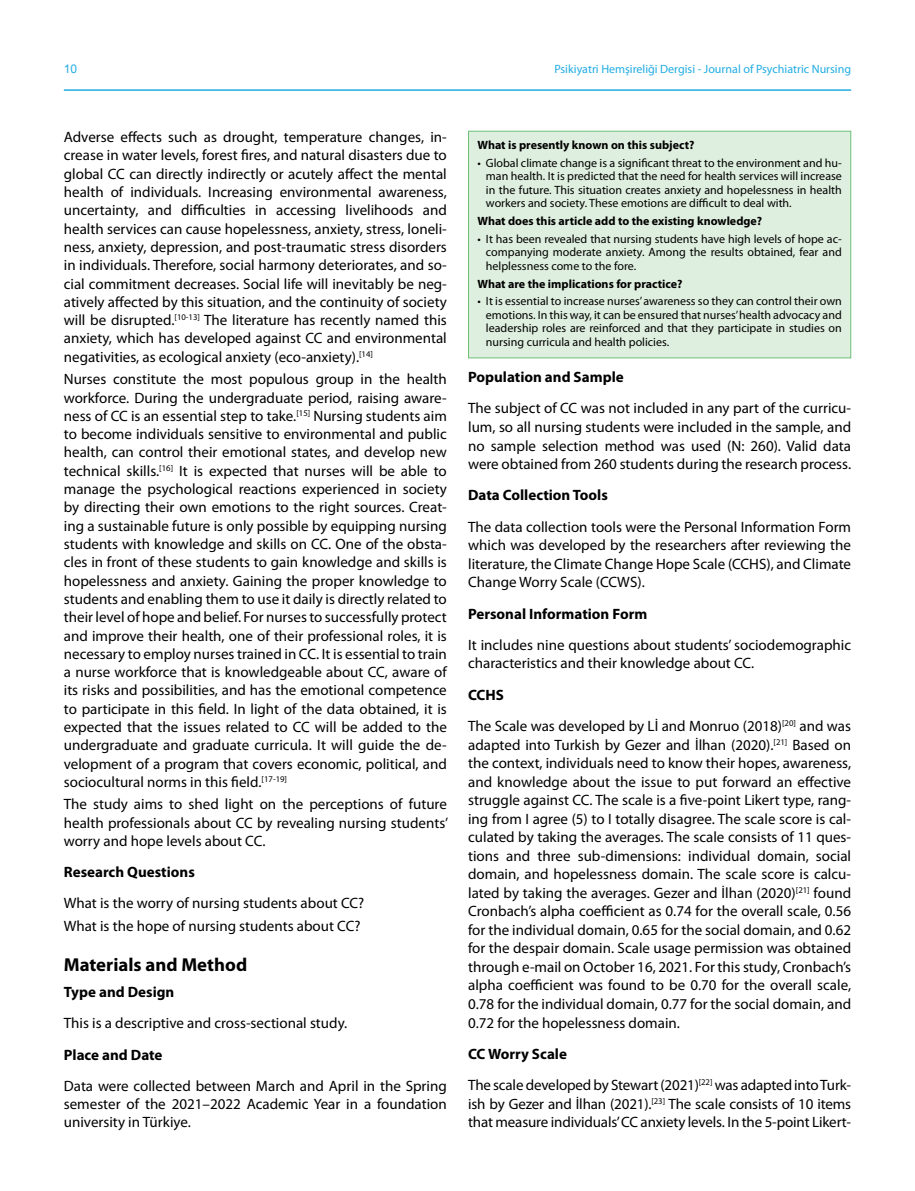
<style>
.page{position:relative;width:915px;height:1191px;background:#fff}
.page>*{position:absolute;margin:0;border:0;box-sizing:border-box;transform-origin:0 0}
.t1{font:700 18.75px "Myriad Pro";color:#000}
.t2{font:15px/18.3px "Myriad Pro";color:#000;text-align:justify}
.t3{font:700 15px "Myriad Pro";color:#000}
.t4{font:12px/13.5px "Myriad Pro";color:#000;text-align:justify}
.t5{font:700 12px "Myriad Pro";color:#000}
.t6{font:12px "Myriad Pro";color:#21ade3}
.t7{font:12px "Arial";color:#21ade3}
.s1{font-weight:700}
</style>
<div class="page">
<hr style="left:64px;top:89px;width:786px;height:2px;background:#21ade3">
<div style="left:468px;top:131px;width:382px;height:227px;background:#dfefdf;border:1px solid #6bc077"></div>
<p class="t7" style="left:64px;top:60px;width:15px">10</p>
<p class="t6" style="left:554px;top:61px;width:298px">Psikiyatri Hemşireliği Dergisi - Journal of Psychiatric Nursing</p>
<p class="t2" style="left:64px;top:128px;width:384px">Adverse effects such as drought, temperature changes, in&shy;crease in water levels, forest fires, and natural disasters due to global CC can directly indirectly or acutely affect the mental health of individuals. Increasing environmental awareness, uncertainty, and difficulties in accessing livelihoods and health services can cause hopelessness, anxiety, stress, loneli&shy;ness, anxiety, depression, and post-traumatic stress disorders in individuals. Therefore, social harmony deteriorates, and so&shy;cial commitment decreases. Social life will inevitably be neg&shy;atively affected by this situation, and the continuity of society will be disrupted.<sup>[10-13]</sup> The literature has recently named this anxiety, which has developed against CC and environmental negativities, as ecological anxiety (eco-anxiety).<sup>[14]</sup></p>
<p class="t2" style="left:64px;top:370px;width:384px">Nurses constitute the most populous group in the health workforce. During the undergraduate period, raising aware&shy;ness of CC is an essential step to take.<sup>[15]</sup> Nursing students aim to become individuals sensitive to environmental and public health, can control their emotional states, and develop new technical skills.<sup>[16]</sup> It is expected that nurses will be able to manage the psychological reactions experienced in society by directing their own emotions to the right sources. Creat&shy;ing a sustainable future is only possible by equipping nursing students with knowledge and skills on CC. One of the obsta&shy;cles in front of these students to gain knowledge and skills is hopelessness and anxiety. Gaining the proper knowledge to students and enabling them to use it daily is directly related to their level of hope and belief. For nurses to successfully protect and improve their health, one of their professional roles, it is necessary to employ nurses trained in CC. It is essential to train a nurse workforce that is knowledgeable about CC, aware of its risks and possibilities, and has the emotional competence to participate in this field. In light of the data obtained, it is expected that the issues related to CC will be added to the undergraduate and graduate curricula. It will guide the de&shy;velopment of a program that covers economic, political, and sociocultural norms in this field.<sup>[17-19]</sup></p>
<p class="t2" style="left:64px;top:795px;width:385px">The study aims to shed light on the perceptions of future health professionals about CC by revealing nursing students’ worry and hope levels about CC.</p>
<p class="t3" style="left:64px;top:862px;width:132px">Research Questions</p>
<p class="t2" style="left:64px;top:891px;width:302px;line-height:22.5px">What is the worry of nursing students about CC?<br>What is the hope of nursing students about CC?</p>
<p class="t1" style="left:64px;top:952px;width:185px">Materials and Method</p>
<p class="t3" style="left:64px;top:982px;width:112px">Type and Design</p>
<p class="t2" style="left:64px;top:1014px;width:285px">This is a descriptive and cross-sectional study.</p>
<p class="t3" style="left:64px;top:1044px;width:100px">Place and Date</p>
<p class="t2" style="left:64px;top:1076px;width:384px">Data were collected between March and April in the Spring semester of the 2021–2022 Academic Year in a foundation university in Türkiye.</p>
<p class="t5" style="left:477px;top:137px;width:218px">What is presently known on this subject?</p>
<p class="t4" style="left:486px;top:156px;width:357px;text-indent:-9px">• Global climate change is a significant threat to the environment and hu&shy;man health. It is predicted that the need for health services will increase in the future. This situation creates anxiety and hopelessness in health workers and society. These emotions are difficult to deal with.</p>
<p class="t5" style="left:477px;top:213px;width:286px">What does this article add to the existing knowledge?</p>
<p class="t4" style="left:486px;top:232px;width:357px;text-indent:-9px">• It has been revealed that nursing students have high levels of hope ac&shy;companying moderate anxiety. Among the results obtained, fear and helplessness come to the fore.</p>
<p class="t5" style="left:477px;top:276px;width:206px">What are the implications for practice?</p>
<p class="t4" style="left:486px;top:294px;width:357px;text-indent:-9px">• It is essential to increase nurses’ awareness so they can control their own emotions. In this way, it can be ensured that nurses’ health advocacy and leadership roles are reinforced and that they participate in studies on nursing curricula and health policies.</p>
<p class="t3" style="left:468px;top:367px;width:157px">Population and Sample</p>
<p class="t2" style="left:468px;top:399px;width:384px">The subject of CC was not included in any part of the curricu&shy;lum, so all nursing students were included in the sample, and no sample selection method was used (N: 260). Valid data were obtained from 260 students during the research process.</p>
<p class="t3" style="left:468px;top:485px;width:141px">Data Collection Tools</p>
<p class="t2" style="left:468px;top:517px;width:384px">The data collection tools were the Personal Information Form which was developed by the researchers after reviewing the literature, the Climate Change Hope Scale (CCHS), and Climate Change Worry Scale (CCWS).</p>
<p class="t3" style="left:468px;top:604px;width:180px">Personal Information Form</p>
<p class="t2" style="left:468px;top:635px;width:384px">It includes nine questions about students’ sociodemographic characteristics and their knowledge about CC.</p>
<p class="t2" style="left:468px;top:679px;width:384px;line-height:31.3px"><span class="s1">CCHS<br></span>The Scale was developed by Lİ and Monruo (2018)<sup>[20]</sup> and was</p>
<p class="t2" style="left:468px;top:735px;width:384px">adapted into Turkish by Gezer and İlhan (2020).<sup>[21]</sup> Based on the context, individuals need to know their hopes, awareness, and knowledge about the issue to put forward an effective struggle against CC. The scale is a five-point Likert type, rang&shy;ing from I agree (5) to I totally disagree. The scale score is cal&shy;culated by taking the averages. The scale consists of 11 ques&shy;tions and three sub-dimensions: individual domain, social domain, and hopelessness domain. The scale score is calcu&shy;lated by taking the averages. Gezer and İlhan (2020)<sup>[21]</sup> found Cronbach’s alpha coefficient as 0.74 for the overall scale, 0.56 for the individual domain, 0.65 for the social domain, and 0.62 for the despair domain. Scale usage permission was obtained through e-mail on October 16, 2021. For this study, Cronbach’s alpha coefficient was found to be 0.70 for the overall scale, 0.78 for the individual domain, 0.77 for the social domain, and 0.72 for the hopelessness domain.</p>
<p class="t2" style="left:468px;top:1037px;width:384px;line-height:31.3px"><span class="s1">CC Worry Scale<br></span>The scale developed by Stewart (2021)<sup>[22]</sup> was adapted into Turk-</p>
<p class="t2" style="left:468px;top:1094px;width:384px">ish by Gezer and İlhan (2021).<sup>[23]</sup> The scale consists of 10 items that measure individuals’ CC anxiety levels. In the 5-point Likert-</p>
</div>
